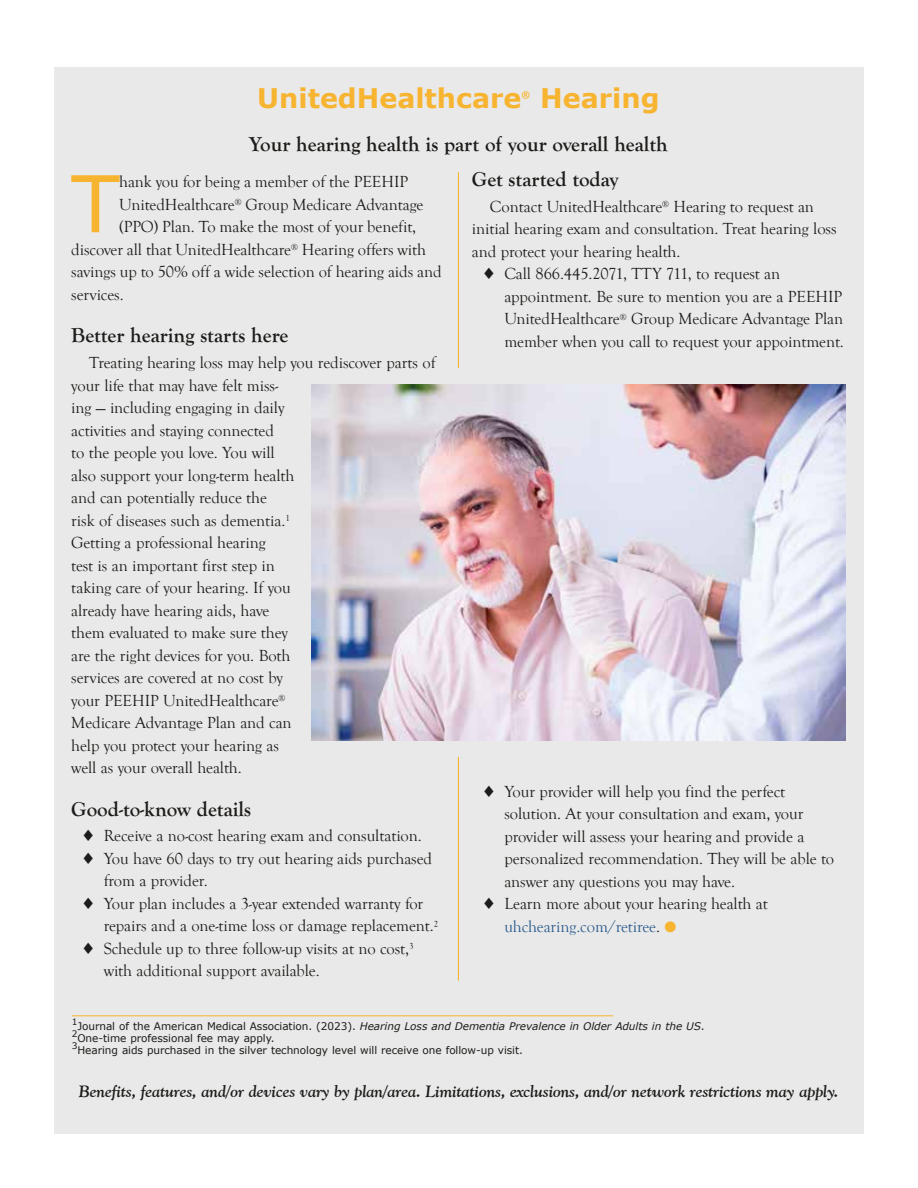
<style>
.page{position:relative;width:918px;height:1188px;background:#fff}
.page>*{position:absolute;margin:0;border:0;box-sizing:border-box;transform-origin:0 0}
.t1{font:78.45px "Verdana";color:#f7b431}
.t2{font:700 27px "Verdana";color:#f7b431}
.t3{font:700 21px "Goudy Old Style T";color:#1d1c1a}
.t4{font:16.5px/22.5px "Goudy Old Style T";letter-spacing:-.005em;color:#1d1c1a}
.t5{font:italic 700 16.5px "Goudy Old Style BT";letter-spacing:-.005em;color:#1d1c1a}
.t6{font:16.5px "Goudy Old Style T";letter-spacing:-.005em;color:#2c5c8d}
.t7{font:10.5px/12px "Verdana";letter-spacing:-.005em;color:#1d1c1a}
.t8{font:700 9px "Verdana";color:#f7b431}
.s1{color:#1d1c1a}
.s2{color:#f7b431}
.s3{font-style:italic}
</style>
<div class="page">
<div style="left:54px;top:68px;width:810px;height:1066px;background:#e9e9e9"></div>
<hr style="left:458px;top:172px;width:1px;height:196px;background:#f7b431">
<hr style="left:458px;top:757px;width:1px;height:223px;background:#f7b431">
<img style="left:312px;top:384px;width:534px;height:357px">
<hr style="left:72px;top:1015px;width:541px;height:1px;background:#f7b431">
<h2 class="t2" style="left:257px;top:79px;width:266px">UnitedHealthcare</h2>
<p class="t8" style="left:521px;top:88px;width:10px">®</p>
<h2 class="t2" style="left:540px;top:79px;width:121px">Hearing</h2>
<p class="t3" style="left:249px;top:132px;width:420px">Your hearing health is part of your overall health</p>
<h1 class="t1" style="left:71px;top:154px;width:50px">T</h1>
<p class="t4" style="left:119px;top:171px;width:290px">hank you for being a member of the PEEHIP</p>
<p class="t4" style="left:119px;top:193px;width:306px">UnitedHealthcare<sup>®</sup> Group Medicare Advantage</p>
<p class="t4" style="left:119px;top:216px;width:299px">(PPO) Plan. To make the most of your benefit,</p>
<p class="t4" style="left:71px;top:238px;width:356px">discover all that UnitedHealthcare<sup>®</sup> Hearing offers with</p>
<p class="t4" style="left:71px;top:261px;width:372px">savings up to 50% off a wide selection of hearing aids and</p>
<p class="t4" style="left:71px;top:283px;width:54px">services.</p>
<p class="t3" style="left:71px;top:324px;width:219px">Better hearing starts here</p>
<p class="t4" style="left:71px;top:352px;width:366px;text-indent:18px">Treating hearing loss may help you rediscover parts of your life that may have felt miss-<br>ing — including engaging in daily<br>activities and staying connected<br>to the people you love. You will<br>also support your long-term health<br>and can potentially reduce the<br>risk of diseases such as dementia.<sup>1<br></sup>Getting a professional hearing<br>test is an important first step in<br>taking care of your hearing. If you<br>already have hearing aids, have<br>them evaluated to make sure they<br>are the right devices for you. Both<br>services are covered at no cost by<br>your PEEHIP UnitedHealthcare<sup>®<br></sup>Medicare Advantage Plan and can<br>help you protect your hearing as<br>well as your overall health.</p>
<p class="t3" style="left:71px;top:797px;width:181px">Good-to-know details</p>
<p class="t4" style="left:82px;top:825px;width:341px">♦ Receive a no-cost hearing exam and consultation.</p>
<p class="t4" style="left:82px;top:848px;width:352px">♦ You have 60 days to try out hearing aids purchased</p>
<p class="t4" style="left:104px;top:870px;width:106px">from a provider.</p>
<p class="t4" style="left:82px;top:893px;width:343px">♦ Your plan includes a 3-year extended warranty for</p>
<p class="t4" style="left:104px;top:915px;width:336px">repairs and a one-time loss or damage replacement.<sup>2</sup></p>
<p class="t4" style="left:82px;top:938px;width:333px">♦ Schedule up to three follow-up visits at no cost,<sup>3</sup></p>
<p class="t4" style="left:104px;top:960px;width:218px">with additional support available.</p>
<p class="t3" style="left:472px;top:167px;width:148px">Get started today</p>
<p class="t4" style="left:490px;top:195px;width:326px">Contact UnitedHealthcare<sup>®</sup> Hearing to request an</p>
<p class="t4" style="left:472px;top:218px;width:366px">initial hearing exam and consultation. Treat hearing loss</p>
<p class="t4" style="left:472px;top:240px;width:210px">and protect your hearing health.</p>
<p class="t4" style="left:483px;top:263px;width:299px">♦ Call 866.445.2071, TTY 711, to request an</p>
<p class="t4" style="left:504px;top:285px;width:339px">appointment. Be sure to mention you are a PEEHIP</p>
<p class="t4" style="left:504px;top:308px;width:340px">UnitedHealthcare<sup>®</sup> Group Medicare Advantage Plan</p>
<p class="t4" style="left:504px;top:330px;width:341px">member when you call to request your appointment.</p>
<p class="t4" style="left:483px;top:780px;width:304px">♦ Your provider will help you find the perfect</p>
<p class="t4" style="left:504px;top:803px;width:301px">solution. At your consultation and exam, your</p>
<p class="t4" style="left:504px;top:825px;width:302px">provider will assess your hearing and provide a</p>
<p class="t4" style="left:504px;top:848px;width:331px">personalized recommendation. They will be able to</p>
<p class="t4" style="left:504px;top:870px;width:232px">answer any questions you may have.</p>
<p class="t4" style="left:483px;top:893px;width:287px">♦ Learn more about your hearing health at</p>
<p class="t6" style="left:504px;top:917px;width:174px">uhchearing.com/retiree<span class="s1">.</span> <span class="s2">●</span></p>
<p class="t7" style="left:72px;top:1020px;width:635px"><sup>1</sup>Journal of the American Medical Association. (2023). <span class="s3">Hearing Loss and Dementia Prevalence in Older Adults in the US</span>.<br><sup>2</sup>One-time professional fee may apply.<br><sup>3</sup>Hearing aids purchased in the silver technology level will receive one follow-up visit.</p>
<p class="t5" style="left:79px;top:1081px;width:761px">Benefits, features, and/or devices vary by plan/area. Limitations, exclusions, and/or network restrictions may apply.</p>
</div>
